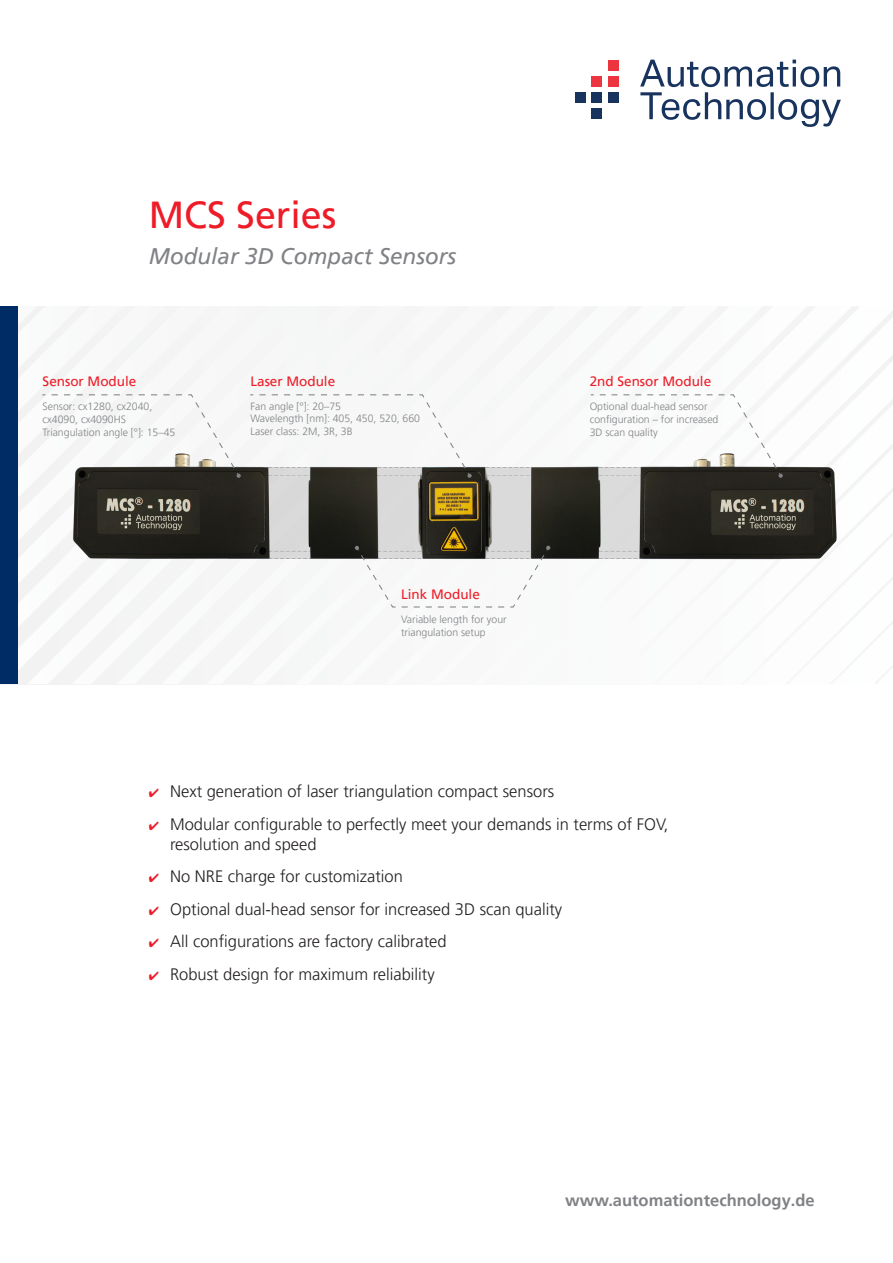
<style>
.page{position:relative;width:893px;height:1263px;background:#fff}
.page>*{position:absolute;margin:0;border:0;box-sizing:border-box;transform-origin:0 0}
.t1{font:37.5px "Frutiger LT Pro";color:#ee1c28}
.t2{font:italic 22.5px "Frutiger LT Pro";color:#808285}
.t3{font:300 16.5px/19.8px "Frutiger LT Pro";color:#231f20}
.t4{font:700 16.5px "Frutiger LT Pro";color:#808285}
.t5{font:13.5px "Frutiger LT Pro";color:#ee1c28}
.t6{font:300 10.5px/13px "Frutiger LT Pro";color:#808285}
.s1{color:#ee1c28}
</style>
<div class="page">
<svg style="left:27px;top:516px;width:45px;height:168px"></svg>
<div style="left:72px;top:576px;width:45px;height:108px;background:#f3f3f3"></div>
<div style="left:117px;top:576px;width:44px;height:108px;background:#f4f4f4"></div>
<div style="left:161px;top:576px;width:45px;height:108px;background:#f4f4f4"></div>
<div style="left:206px;top:318px;width:36px;height:366px;background:#f4f5f4"></div>
<svg style="left:474px;top:306px;width:45px;height:45px"></svg>
<svg style="left:519px;top:306px;width:374px;height:44px"></svg>
<svg style="left:563px;top:346px;width:330px;height:44px"></svg>
<div style="left:0;top:306px;width:17px;height:378px;background:#002c65"></div>
<img style="left:52px;top:441px;width:538px;height:135px">
<svg style="left:590px;top:394px;width:303px;height:290px"></svg>
<svg style="left:249px;top:394px;width:223px;height:84px"></svg>
<svg style="left:17px;top:306px;width:224px;height:210px"></svg>
<svg style="left:355px;top:546px;width:195px;height:62px"></svg>
<div style="left:575px;top:92px;width:11px;height:11px;background:#18345e"></div>
<svg style="left:640px;top:60px;width:201px;height:67px"></svg>
<div style="left:608px;top:60px;width:10px;height:10px;background:#ec353f"></div>
<div style="left:591px;top:76px;width:11px;height:11px;background:#ec353f"></div>
<div style="left:608px;top:76px;width:10px;height:11px;background:#ec353f"></div>
<div style="left:591px;top:92px;width:11px;height:11px;background:#18345e"></div>
<div style="left:608px;top:92px;width:10px;height:11px;background:#18345e"></div>
<div style="left:591px;top:108px;width:11px;height:11px;background:#18345e"></div>
<h1 class="t1" style="left:149px;top:193px;width:189px">MCS Series</h1>
<h2 class="t2" style="left:149px;top:243px;width:309px">Modular 3D Compact Sensors</h2>
<p class="t5" style="left:43px;top:373px;width:95px">Sensor Module</p>
<p class="t6" style="left:43px;top:400px;width:134px">Sensor: cx1280, cx2040, cx4090, cx4090HS<br>Triangulation angle [°]: 15–45</p>
<p class="t5" style="left:250px;top:373px;width:86px">Laser Module</p>
<p class="t6" style="left:250px;top:400px;width:171px;line-height:12.6px">Fan angle [°]: 20–75<br>Wavelength [nm]: 405, 450, 520, 660<br>Laser class: 2M, 3R, 3B</p>
<p class="t5" style="left:401px;top:587px;width:80px">Link Module</p>
<p class="t6" style="left:401px;top:613px;width:107px;line-height:12.6px">Variable length for your triangulation setup</p>
<p class="t5" style="left:590px;top:373px;width:123px">2nd Sensor Module</p>
<p class="t6" style="left:590px;top:400px;width:130px">Optional dual-head sensor configuration – for increased<br>3D scan quality</p>
<p class="t3" style="left:149px;top:782px;width:407px"><span class="s1">✔</span> Next generation of laser triangulation compact sensors</p>
<p class="t3" style="left:170px;top:814px;width:500px;text-indent:-21px"><span class="s1">✔</span> Modular configurable to perfectly meet your demands in terms of FOV, resolution and speed</p>
<p class="t3" style="left:149px;top:866px;width:256px"><span class="s1">✔</span> No NRE charge for customization</p>
<p class="t3" style="left:149px;top:899px;width:415px"><span class="s1">✔</span> Optional dual-head sensor for increased 3D scan quality</p>
<p class="t3" style="left:149px;top:932px;width:299px"><span class="s1">✔</span> All configurations are factory calibrated</p>
<p class="t3" style="left:149px;top:964px;width:287px"><span class="s1">✔</span> Robust design for maximum reliability</p>
<p class="t4" style="left:565px;top:1190px;width:251px">www.automationtechnology.de</p>
</div>
